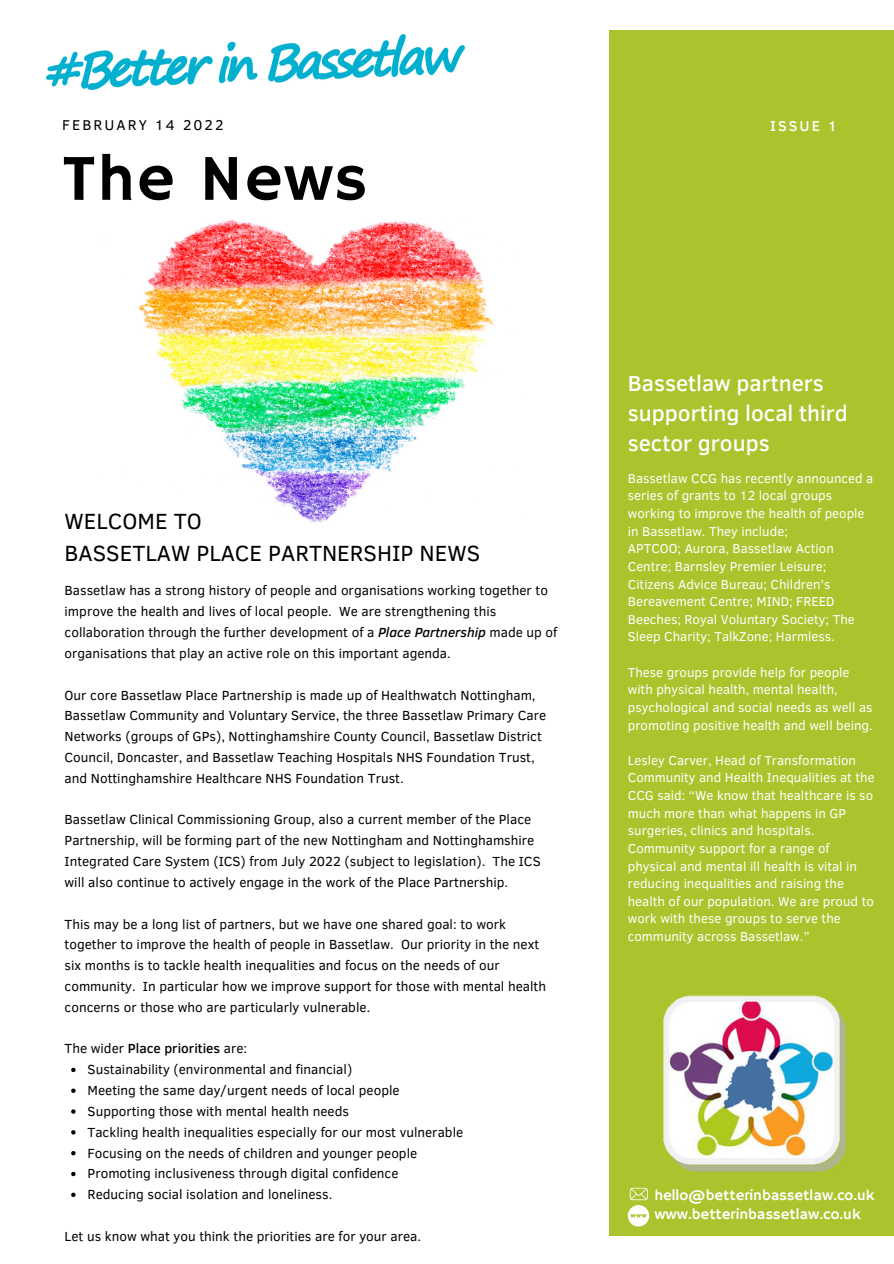
<style>
.page{position:relative;width:894px;height:1264px;background:#fff}
.page>*{position:absolute;margin:0;border:0;box-sizing:border-box;transform-origin:0 0}
.t1{font:65.7px "Hammersmith One";letter-spacing:.02em;color:#000}
.t2{font:22.5px "Clear Sans";color:#000}
.t3{font:500 22.35px/30.5px "Clear Sans";color:#fff}
.t4{font:15px "Hammersmith One";color:#fff}
.t5{font:14.55px "Clear Sans";letter-spacing:.14em;color:#000}
.t6{font:500 14.55px "Clear Sans";letter-spacing:.14em;color:#fff}
.t7{font:13.5px/20.9px "Clear Sans";color:#000}
.t8{font:500 13.5px "Clear Sans";color:#000}
.t9{font:13.2px/17.5px "Clear Sans";color:#fff}
.s1{font-weight:500;font-style:italic}
.s2{font-weight:400}
</style>
<div class="page">
<div style="left:609px;top:31px;width:284px;height:1204px;background:#abc42d"></div>
<img style="left:138px;top:219px;width:357px;height:303px">
<img style="left:663px;top:995px;width:184px;height:177px">
<img style="left:46px;top:34px;width:418px;height:56px">
<svg style="left:71px;top:1067px;width:4px;height:5px"></svg>
<svg style="left:71px;top:1088px;width:4px;height:4px"></svg>
<svg style="left:71px;top:1109px;width:4px;height:4px"></svg>
<svg style="left:71px;top:1130px;width:4px;height:4px"></svg>
<svg style="left:71px;top:1151px;width:4px;height:4px"></svg>
<svg style="left:71px;top:1171px;width:4px;height:5px"></svg>
<svg style="left:71px;top:1192px;width:4px;height:4px"></svg>
<svg style="left:627px;top:1187px;width:22px;height:39px"></svg>
<p class="t5" style="left:62px;top:115px;width:163px">FEBRUARY 14 2022</p>
<p class="t6" style="left:770px;top:115px;width:68px">ISSUE 1</p>
<p class="t1" style="left:62px;top:141px;width:306px">The News</p>
<p class="t2" style="left:65px;top:505px;width:139px">WELCOME TO</p>
<p class="t2" style="left:65px;top:536px;width:417px">BASSETLAW PLACE PARTNERSHIP NEWS</p>
<p class="t7" style="left:65px;top:579px;width:494px">Bassetlaw has a strong history of people and organisations working together to improve the health and lives of local people. We are strengthening this collaboration through the further development of a <span class="s1">Place Partnership</span> made up of organisations that play an active role on this important agenda.</p>
<p class="t7" style="left:65px;top:683px;width:483px">Our core Bassetlaw Place Partnership is made up of Healthwatch Nottingham, Bassetlaw Community and Voluntary Service, the three Bassetlaw Primary Care Networks (groups of GPs), Nottinghamshire County Council, Bassetlaw District Council, Doncaster, and Bassetlaw Teaching Hospitals NHS Foundation Trust, and Nottinghamshire Healthcare NHS Foundation Trust.</p>
<p class="t7" style="left:65px;top:808px;width:477px">Bassetlaw Clinical Commissioning Group, also a current member of the Place Partnership, will be forming part of the new Nottingham and Nottinghamshire Integrated Care System (ICS) from July 2022 (subject to legislation). The ICS will also continue to actively engage in the work of the Place Partnership.</p>
<p class="t7" style="left:65px;top:912px;width:483px">This may be a long list of partners, but we have one shared goal: to work together to improve the health of people in Bassetlaw. Our priority in the next six months is to tackle health inequalities and focus on the needs of our community. In particular how we improve support for those with mental health concerns or those who are particularly vulnerable.</p>
<p class="t8" style="left:65px;top:1038px;width:184px"><span class="s2">The wider</span> Place priorities <span class="s2">are:</span></p>
<p class="t7" style="left:88px;top:1058px;width:266px">Sustainability (environmental and financial)</p>
<p class="t7" style="left:88px;top:1079px;width:313px">Meeting the same day/urgent needs of local people</p>
<p class="t7" style="left:88px;top:1100px;width:263px">Supporting those with mental health needs</p>
<p class="t7" style="left:88px;top:1120px;width:377px">Tackling health inequalities especially for our most vulnerable</p>
<p class="t7" style="left:88px;top:1141px;width:331px">Focusing on the needs of children and younger people</p>
<p class="t7" style="left:88px;top:1162px;width:312px">Promoting inclusiveness through digital confidence</p>
<p class="t7" style="left:88px;top:1183px;width:246px">Reducing social isolation and loneliness.</p>
<p class="t7" style="left:65px;top:1224px;width:358px">Let us know what you think the priorities are for your area.</p>
<p class="t3" style="left:627px;top:366px;width:221px">Bassetlaw partners supporting local third sector groups</p>
<p class="t9" style="left:627px;top:468px;width:247px">Bassetlaw CCG has recently announced a series of grants to 12 local groups working to improve the health of people in Bassetlaw. They include;</p>
<p class="t9" style="left:627px;top:539px;width:228px">APTCOO; Aurora, Bassetlaw Action Centre; Barnsley Premier Leisure; Citizens Advice Bureau; Children’s Bereavement Centre; MIND; FREED Beeches; Royal Voluntary Society; The Sleep Charity; TalkZone; Harmless.</p>
<p class="t9" style="left:627px;top:662px;width:246px">These groups provide help for people with physical health, mental health, psychological and social needs as well as promoting positive health and well being.</p>
<p class="t9" style="left:627px;top:750px;width:248px">Lesley Carver, Head of Transformation Community and Health Inequalities at the CCG said: “We know that healthcare is so much more than what happens in GP surgeries, clinics and hospitals.<br>Community support for a range of physical and mental ill health is vital in reducing inequalities and raising the health of our population. We are proud to work with these groups to serve the community across Bassetlaw.”</p>
<p class="t4" style="left:654px;top:1186px;width:222px">hello@betterinbassetlaw.co.uk</p>
<p class="t4" style="left:654px;top:1205px;width:208px">www.betterinbassetlaw.co.uk</p>
</div>
